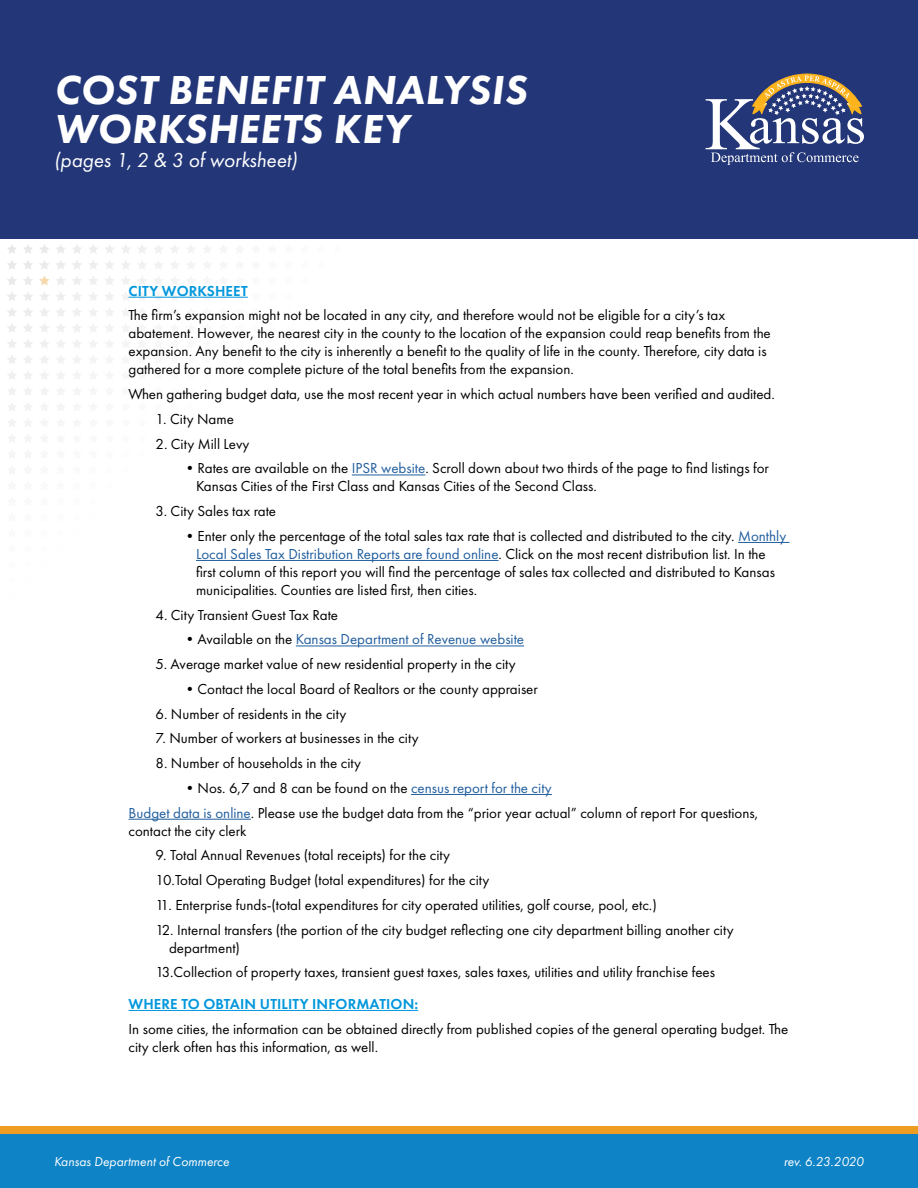
<style>
.page{position:relative;width:918px;height:1188px;background:#fff}
.page>*{position:absolute;margin:0;border:0;box-sizing:border-box;transform-origin:0 0}
.t1{font:italic 800 42px/39px "Futura PT";letter-spacing:.01em;color:#fff}
.t2{font:italic 21px "Futura PT";color:#fff}
.t3{font:15px/18px "Futura PT";color:#000}
.t4{font:15px "Futura PT";color:#215e9e}
.t5{font:600 15px "Futura PT";letter-spacing:.01em;color:#0097dc}
.t6{font:italic 13.5px "Futura PT";color:#fff}
.s1{color:#215e9e}
.s2{color:#000}
</style>
<div class="page">
<div style="left:0;top:1126px;width:918px;height:54px;background:#ed9d21"></div>
<svg style="left:7px;top:245px;width:9px;height:9px"></svg>
<svg style="left:24px;top:245px;width:9px;height:9px"></svg>
<svg style="left:40px;top:244px;width:9px;height:9px"></svg>
<svg style="left:56px;top:245px;width:9px;height:9px"></svg>
<svg style="left:73px;top:245px;width:8px;height:8px"></svg>
<svg style="left:89px;top:245px;width:25px;height:8px"></svg>
<svg style="left:122px;top:245px;width:8px;height:8px"></svg>
<svg style="left:138px;top:245px;width:8px;height:8px"></svg>
<svg style="left:154px;top:245px;width:25px;height:8px"></svg>
<svg style="left:187px;top:246px;width:8px;height:7px"></svg>
<svg style="left:203px;top:245px;width:8px;height:8px"></svg>
<svg style="left:7px;top:260px;width:10px;height:9px"></svg>
<svg style="left:23px;top:260px;width:10px;height:9px"></svg>
<svg style="left:40px;top:260px;width:9px;height:9px"></svg>
<svg style="left:56px;top:260px;width:9px;height:9px"></svg>
<svg style="left:73px;top:261px;width:8px;height:8px"></svg>
<svg style="left:89px;top:260px;width:25px;height:9px"></svg>
<svg style="left:122px;top:261px;width:8px;height:8px"></svg>
<svg style="left:138px;top:261px;width:8px;height:8px"></svg>
<svg style="left:155px;top:261px;width:23px;height:8px"></svg>
<svg style="left:187px;top:262px;width:8px;height:7px"></svg>
<svg style="left:7px;top:276px;width:10px;height:9px"></svg>
<svg style="left:23px;top:276px;width:10px;height:9px"></svg>
<svg style="left:39px;top:276px;width:11px;height:9px"></svg>
<svg style="left:56px;top:276px;width:9px;height:9px"></svg>
<svg style="left:72px;top:277px;width:10px;height:8px"></svg>
<svg style="left:89px;top:276px;width:25px;height:9px"></svg>
<svg style="left:121px;top:277px;width:9px;height:8px"></svg>
<svg style="left:138px;top:277px;width:8px;height:8px"></svg>
<svg style="left:154px;top:276px;width:24px;height:8px"></svg>
<svg style="left:7px;top:292px;width:10px;height:9px"></svg>
<svg style="left:23px;top:292px;width:10px;height:9px"></svg>
<svg style="left:40px;top:292px;width:9px;height:9px"></svg>
<svg style="left:56px;top:292px;width:9px;height:9px"></svg>
<svg style="left:72px;top:293px;width:10px;height:8px"></svg>
<svg style="left:89px;top:292px;width:25px;height:9px"></svg>
<svg style="left:121px;top:293px;width:10px;height:8px"></svg>
<svg style="left:137px;top:293px;width:10px;height:7px"></svg>
<svg style="left:153px;top:292px;width:27px;height:8px"></svg>
<svg style="left:7px;top:308px;width:9px;height:9px"></svg>
<svg style="left:24px;top:308px;width:9px;height:9px"></svg>
<svg style="left:40px;top:308px;width:9px;height:8px"></svg>
<svg style="left:56px;top:308px;width:9px;height:8px"></svg>
<svg style="left:73px;top:308px;width:8px;height:8px"></svg>
<svg style="left:89px;top:308px;width:25px;height:8px"></svg>
<svg style="left:122px;top:308px;width:8px;height:8px"></svg>
<svg style="left:138px;top:309px;width:8px;height:7px"></svg>
<svg style="left:8px;top:324px;width:8px;height:8px"></svg>
<svg style="left:24px;top:324px;width:8px;height:8px"></svg>
<svg style="left:40px;top:323px;width:9px;height:9px"></svg>
<svg style="left:57px;top:324px;width:8px;height:8px"></svg>
<svg style="left:73px;top:324px;width:8px;height:8px"></svg>
<svg style="left:89px;top:324px;width:24px;height:8px"></svg>
<svg style="left:122px;top:324px;width:8px;height:8px"></svg>
<svg style="left:7px;top:340px;width:10px;height:24px"></svg>
<svg style="left:24px;top:339px;width:9px;height:25px"></svg>
<svg style="left:40px;top:339px;width:9px;height:24px"></svg>
<svg style="left:56px;top:339px;width:9px;height:24px"></svg>
<svg style="left:73px;top:340px;width:8px;height:24px"></svg>
<svg style="left:89px;top:340px;width:24px;height:23px"></svg>
<svg style="left:7px;top:371px;width:9px;height:9px"></svg>
<svg style="left:24px;top:371px;width:9px;height:9px"></svg>
<svg style="left:40px;top:371px;width:9px;height:8px"></svg>
<svg style="left:56px;top:371px;width:9px;height:8px"></svg>
<svg style="left:73px;top:372px;width:8px;height:7px"></svg>
<svg style="left:8px;top:387px;width:8px;height:8px"></svg>
<svg style="left:24px;top:387px;width:8px;height:8px"></svg>
<svg style="left:40px;top:387px;width:8px;height:8px"></svg>
<svg style="left:57px;top:387px;width:7px;height:8px"></svg>
<svg style="left:8px;top:403px;width:8px;height:24px"></svg>
<svg style="left:24px;top:403px;width:8px;height:23px"></svg>
<svg style="left:41px;top:403px;width:7px;height:21px"></svg>
<svg style="left:8px;top:435px;width:8px;height:7px"></svg>
<svg style="left:24px;top:435px;width:5px;height:5px"></svg>
<svg style="left:8px;top:451px;width:5px;height:5px"></svg>
<svg style="left:381px;top:474px;width:27px;height:1px"></svg>
<svg style="left:267px;top:559px;width:27px;height:1px"></svg>
<svg style="left:381px;top:559px;width:27px;height:1px"></svg>
<svg style="left:381px;top:645px;width:27px;height:1px"></svg>
<svg style="left:153px;top:818px;width:27px;height:1px"></svg>
<svg style="left:495px;top:645px;width:27px;height:1px"></svg>
<svg style="left:153px;top:1009px;width:27px;height:1px"></svg>
<svg style="left:267px;top:1009px;width:27px;height:1px"></svg>
<svg style="left:381px;top:1009px;width:27px;height:1px"></svg>
<div style="left:0;top:0;width:918px;height:238px;background:#233678"></div>
<div style="left:0;top:1134px;width:918px;height:54px;background:#0e83c6"></div>
<svg style="left:757px;top:74px;width:75px;height:70px"></svg>
<svg style="left:773px;top:76px;width:53px;height:68px"></svg>
<svg style="left:822px;top:79px;width:42px;height:65px"></svg>
<svg style="left:706px;top:99px;width:54px;height:63px"></svg>
<svg style="left:727px;top:154px;width:47px;height:10px"></svg>
<svg style="left:774px;top:152px;width:50px;height:10px"></svg>
<svg style="left:824px;top:155px;width:35px;height:7px"></svg>
<hr style="left:129px;top:297px;width:119px;height:1px;background:#0097dc">
<hr style="left:352px;top:475px;width:73px;height:1px;background:#215e9e">
<hr style="left:738px;top:542px;width:51px;height:1px;background:#215e9e">
<hr style="left:196px;top:560px;width:303px;height:1px;background:#215e9e">
<hr style="left:296px;top:646px;width:228px;height:1px;background:#215e9e">
<hr style="left:411px;top:794px;width:141px;height:1px;background:#215e9e">
<hr style="left:129px;top:819px;width:122px;height:1px;background:#215e9e">
<hr style="left:129px;top:1010px;width:289px;height:1px;background:#0097dc">
<h1 class="t1" style="left:54px;top:69px;width:475px">COST BENEFIT ANALYSIS<br>WORKSHEETS KEY</h1>
<h2 class="t2" style="left:54px;top:147px;width:245px">(pages 1, 2 &amp; 3 of worksheet)</h2>
<p class="t5" style="left:129px;top:281px;width:121px">CITY WORKSHEET</p>
<p class="t3" style="left:129px;top:306px;width:644px">The firm’s expansion might not be located in any city, and therefore would not be eligible for a city’s tax abatement. However, the nearest city in the county to the location of the expansion could reap benefits from the expansion. Any benefit to the city is inherently a benefit to the quality of life in the county. Therefore, city data is gathered for a more complete picture of the total benefits from the expansion.</p>
<p class="t3" style="left:129px;top:385px;width:648px">When gathering budget data, use the most recent year in which actual numbers have been verified and audited.</p>
<p class="t3" style="left:156px;top:410px;width:80px">1. City Name</p>
<p class="t3" style="left:156px;top:435px;width:95px">2. City Mill Levy</p>
<p class="t3" style="left:196px;top:459px;width:575px;text-indent:-14px">•Rates are available on the <span class="s1">IPSR website</span>. Scroll down about two thirds of the page to find listings for<br>Kansas Cities of the First Class and Kansas Cities of the Second Class.</p>
<p class="t3" style="left:156px;top:502px;width:122px">3. City Sales tax rate</p>
<p class="t3" style="left:196px;top:527px;width:592px;text-indent:-14px">•Enter only the percentage of the total sales tax rate that is collected and distributed to the city. <span class="s1">Monthly Local Sales Tax Distribution Reports are found online</span>. Click on the most recent distribution list. In the first column of this report you will find the percentage of sales tax collected and distributed to Kansas municipalities. Counties are listed first, then cities.</p>
<p class="t3" style="left:156px;top:606px;width:184px">4. City Transient Guest Tax Rate</p>
<p class="t4" style="left:183px;top:631px;width:343px"><span class="s2">•Available on the</span> Kansas Department of Revenue website</p>
<p class="t3" style="left:156px;top:655px;width:362px">5. Average market value of new residential property in the city</p>
<p class="t3" style="left:183px;top:680px;width:357px">•Contact the local Board of Realtors or the county appraiser</p>
<p class="t3" style="left:156px;top:705px;width:192px">6. Number of residents in the city</p>
<p class="t3" style="left:156px;top:729px;width:265px">7. Number of workers at businesses in the city</p>
<p class="t3" style="left:156px;top:754px;width:207px">8. Number of households in the city</p>
<p class="t3" style="left:129px;top:776px;width:631px;line-height:24.8px;text-indent:54px">•Nos. 6,7 and 8 can be found on the <span class="s1">census report for the city<br>Budget data is online</span>. Please use the budget data from the “prior year actual” column of report For questions,</p>
<p class="t3" style="left:129px;top:822px;width:120px">contact the city clerk</p>
<p class="t3" style="left:156px;top:843px;width:336px;line-height:24.8px">9. Total Annual Revenues (total receipts) for the city<br>10.Total Operating Budget (total expenditures) for the city</p>
<p class="t3" style="left:156px;top:896px;width:503px">11. Enterprise funds-(total expenditures for city operated utilities, golf course, pool, etc.)</p>
<p class="t3" style="left:169px;top:921px;width:566px;text-indent:-14px">12. Internal transfers (the portion of the city budget reflecting one city department billing another city department)</p>
<p class="t3" style="left:156px;top:963px;width:561px">13.Collection of property taxes, transient guest taxes, sales taxes, utilities and utility franchise fees</p>
<p class="t5" style="left:129px;top:995px;width:291px">WHERE TO OBTAIN UTILITY INFORMATION:</p>
<p class="t3" style="left:129px;top:1020px;width:661px">In some cities, the information can be obtained directly from published copies of the general operating budget. The city clerk often has this information, as well.</p>
<p class="t6" style="left:54px;top:1154px;width:177px">Kansas Department of Commerce</p>
<p class="t6" style="left:784px;top:1154px;width:82px">rev. 6.23.2020</p>
</div>
